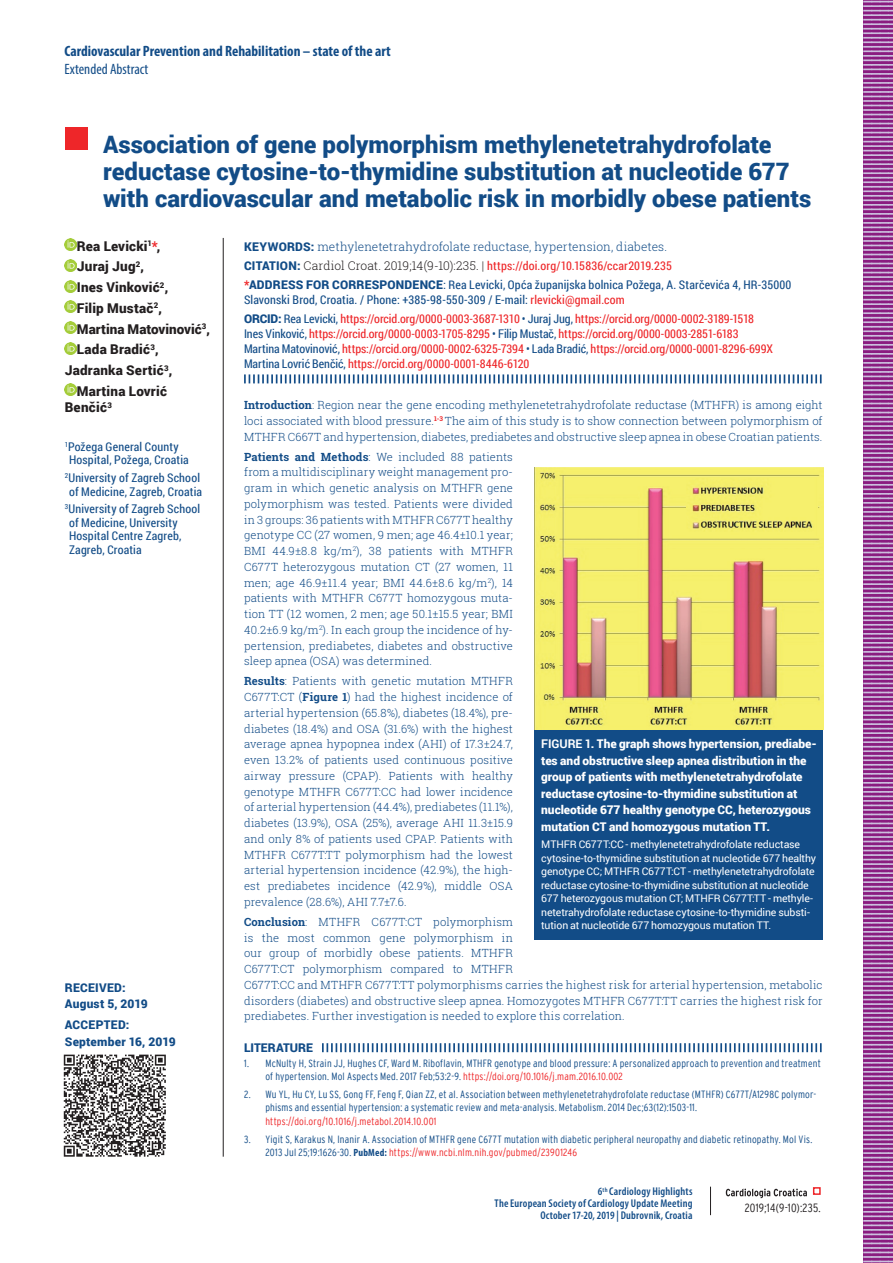
<style>
.page{position:relative;width:893px;height:1263px;background:#fff}
.page>*{position:absolute;margin:0;border:0;box-sizing:border-box;transform-origin:0 0}
.t1{font:900 24px/27px "Roboto";color:#124c87}
.t2{font:700 condensed 15px "Myriad Pro";color:#124c87}
.t3{font:condensed 15px "Myriad Pro";color:#124c87}
.t4{font:900 13.5px "Roboto";letter-spacing:.01em;color:#231f20}
.t5{font:12px/15px "Roboto Condensed";letter-spacing:-.005em;color:#ee2629}
.t6{font:12px/13.5px "Roboto Condensed";letter-spacing:.015em;color:#124c87}
.t7{font:900 12px/16.5px "Roboto";letter-spacing:-.005em;color:#fff}
.t8{font:12px "Roboto Condensed";letter-spacing:.015em;color:#ee2629}
.t9{font:900 12px/16.5px "Roboto";letter-spacing:.015em;color:#124c87}
.t10{font:300 12px "Roboto Slab";color:#124c87}
.t11{font:300 condensed 12px "Interstate";letter-spacing:.02em;color:#231f20}
.t12{font:300 11.25px/15.8px "Roboto Slab";letter-spacing:.01em;color:#124c87;text-align:justify}
.t13{font:600 condensed 11.25px/12px "Myriad Pro";letter-spacing:.015em;color:#124c87;text-align:right}
.t14{font:300 condensed 10.5px/13.5px "Interstate";letter-spacing:.02em;color:#124c87}
.t15{font:10.5px/13.5px "Roboto";letter-spacing:-.01em;color:#fff}
.t16{font:300 condensed 10.5px "Interstate";letter-spacing:.02em;color:#ee2629}
.s1{color:#ee2629}
.s2{font-family:"Roboto";font-weight:900}
.s3{font-family:"Roboto";font-weight:900;color:#124c87}
.s4{font-family:"Roboto Slab";font-weight:300;color:#231f20}
.s5{font-family:"Roboto"}
.s6{color:#124c87}
.s7{font-weight:700}
.s8{font-family:"Myriad Pro";font-weight:700}
</style>
<div class="page">
<svg style="left:726px;top:1188px;width:81px;height:10px"></svg>
<div style="left:813px;top:1187px;width:8px;height:8px;border:2px solid #ee2629"></div>
<svg style="left:710px;top:1187px;width:1px;height:28px"></svg>
<svg style="left:863px;top:0;width:30px;height:1263px;background:#a157a1"></svg>
<div style="left:65px;top:128px;width:23px;height:22px;background:#ee2629"></div>
<svg style="left:65px;top:238px;width:12px;height:13px"></svg>
<svg style="left:65px;top:259px;width:12px;height:12px"></svg>
<svg style="left:65px;top:280px;width:12px;height:12px"></svg>
<svg style="left:65px;top:301px;width:12px;height:12px"></svg>
<svg style="left:65px;top:321px;width:12px;height:13px"></svg>
<svg style="left:65px;top:342px;width:12px;height:12px"></svg>
<svg style="left:65px;top:384px;width:12px;height:12px"></svg>
<hr style="left:223px;top:238px;width:1px;height:919px;background:#231f20">
<svg style="left:244px;top:374px;width:578px;height:9px"></svg>
<svg style="left:322px;top:1043px;width:500px;height:9px"></svg>
<div style="left:534px;top:728px;width:289px;height:211px;background:#124c87"></div>
<img style="left:534px;top:468px;width:289px;height:261px">
<img style="left:686px;top:479px;width:131px;height:57px">
<svg style="left:64px;top:1054px;width:102px;height:103px"></svg>
<h2 class="t2" style="left:65px;top:42px;width:328px">Cardiovascular Prevention and Rehabilitation – state of the art</h2>
<h2 class="t3" style="left:65px;top:60px;width:85px">Extended Abstract</h2>
<h1 class="t1" style="left:103px;top:130px;width:710px">Association of gene polymorphism methylenetetrahydrofolate reductase cytosine-to-thymidine substitution at nucleotide 677 with cardiovascular and metabolic risk in morbidly obese patients</h1>
<p class="t4" style="left:77px;top:236px;width:85px">Rea Levicki<sup>1</sup><span class="s1">*</span>,</p>
<p class="t4" style="left:77px;top:257px;width:69px">Juraj Jug<sup>2</sup>,</p>
<p class="t4" style="left:77px;top:278px;width:93px">Ines Vinković<sup>2</sup>,</p>
<p class="t4" style="left:77px;top:298px;width:87px">Filip Mustač<sup>2</sup>,</p>
<p class="t4" style="left:77px;top:319px;width:135px">Martina Matovinović<sup>3</sup>,</p>
<p class="t4" style="left:77px;top:340px;width:83px">Lada Bradić<sup>3</sup>,</p>
<p class="t4" style="left:65px;top:361px;width:109px">Jadranka Sertić<sup>3</sup>,</p>
<p class="t4" style="left:77px;top:381px;width:92px">Martina Lovrić</p>
<p class="t4" style="left:65px;top:398px;width:49px">Benčić<sup>3</sup></p>
<p class="t6" style="left:69px;top:439px;width:121px;text-indent:-4px"><sup>1</sup>Požega General County<br>Hospital, Požega, Croatia</p>
<p class="t6" style="left:65px;top:471px;width:139px;text-align:center"><sup>2</sup>University of Zagreb School of Medicine, Zagreb, Croatia</p>
<p class="t6" style="left:69px;top:502px;width:132px;text-indent:-4px"><sup>3</sup>University of Zagreb School of Medicine, University<br>Hospital Centre Zagreb,<br>Zagreb, Croatia</p>
<p class="t9" style="left:65px;top:979px;width:84px">Received:<br>August 5, 2019</p>
<p class="t9" style="left:65px;top:1016px;width:112px">Accepted:<br>September 16, 2019</p>
<p class="t10" style="left:244px;top:238px;width:425px"><span class="s2">KEYWORDS:</span> methylenetetrahydrofolate reductase, hypertension, diabetes.</p>
<p class="t8" style="left:244px;top:257px;width:429px"><span class="s3">CITATION:</span> <span class="s4">Cardiol Croat. 2019;14(9-10):235. |</span> https://doi.org/10.15836/ccar2019.235</p>
<p class="t9" style="left:244px;top:276px;width:106px"><span class="s1">*</span>Address for corr</p>
<p class="t6" style="left:244px;top:277px;width:549px;line-height:15px;text-indent:121px"><span class="s2">espon dence</span><span class="s5">:</span> Rea Levicki, Opća županijska bolnica Požega, A. Starčevića 4, HR-35000<br>Slavonski Brod, Croatia. / Phone: +385-98-550-309 / E-mail: <span class="s1">rlevicki@gmail.com</span></p>
<p class="t5" style="left:244px;top:311px;width:530px"><span class="s3">ORCID:</span> <span class="s6">Rea Levicki,</span> https://orcid.org/0000-0003-3687-1310 <span class="s6">• Juraj Jug,</span> https://orcid.org/0000-0002-3189-1518<br><span class="s6">Ines Vinković,</span> https://orcid.org/0000-0003-1705-8295 <span class="s6">• Filip Mustač,</span> https://orcid.org/0000-0003-2851-6183<br><span class="s6">Martina Matovinović,</span> https://orcid.org/0000-0002-6325-7394 <span class="s6">• Lada Bradić,</span> https://orcid.org/0000-0001-8296-699X <span class="s6">Martina Lovrić Benčić,</span> https://orcid.org/0000-0001-8446-6120</p>
<p class="t12" style="left:244px;top:397px;width:580px"><span class="s7">Introduction</span>: Region near the gene encoding methylenetetrahydrofolate reductase (MTHFR) is among eight loci associated with blood pressure.<sup>1-3</sup> The aim of this study is to show connection between polymorphism of MTHFR C667T and hypertension, diabetes, prediabetes and obstructive sleep apnea in obese Croatian patients.</p>
<p class="t12" style="left:244px;top:448px;width:270px"><span class="s7">Patients and Methods</span>: We included 88 patients from a multidisciplinary weight management pro&shy;gram in which genetic analysis on MTHFR gene polymorphism was tested. Patients were divided in 3 groups: 36 patients with MTHFR C677T healthy genotype CC (27 women, 9 men; age 46.4±10.1 year; BMI 44.9±8.8 kg/m<sup>2</sup>), 38 patients with MTHFR C677T heterozygous mutation CT (27 women, 11 men; age 46.9±11.4 year; BMI 44.6±8.6 kg/m<sup>2</sup>), 14 patients with MTHFR C677T homozygous muta&shy;tion TT (12 women, 2 men; age 50.1±15.5 year; BMI 40.2±6.9 kg/m<sup>2</sup>). In each group the incidence of hy&shy;pertension, prediabetes, diabetes and obstructive sleep apnea (OSA) was determined.</p>
<p class="t12" style="left:244px;top:673px;width:270px"><span class="s7">Results</span>: Patients with genetic mutation MTHFR C677T:CT (<span class="s7">Figure 1</span>) had the highest incidence of arterial hypertension (65.8%), diabetes (18.4%), pre&shy;diabetes (18.4%) and OSA (31.6%) with the highest average apnea hypopnea index (AHI) of 17.3±24.7, even 13.2% of patients used continuous positive airway pressure (CPAP). Patients with healthy genotype MTHFR C677T:CC had lower incidence of arterial hypertension (44.4%), prediabetes (11.1%), diabetes (13.9%), OSA (25%), average AHI 11.3±15.9 and only 8% of patients used CPAP. Patients with MTHFR C677T:TT polymorphism had the lowest arterial hypertension incidence (42.9%), the high&shy;est prediabetes incidence (42.9%), middle OSA prevalence (28.6%), AHI 7.7±7.6.</p>
<p class="t12" style="left:244px;top:914px;width:580px;text-align:left"><span class="s7">Conclusion</span>: MTHFR C677T:CT polymorphism<br>is the most common gene polymorphism in<br>our group of morbidly obese patients. MTHFR<br>C677T:CT polymorphism compared to MTHFR<br>C677T:CC and MTHFR C677T:TT polymorphisms carries the highest risk for arterial hypertension, metabolic disorders (diabetes) and obstructive sleep apnea. Homozygotes MTHFR C677T:TT carries the highest risk for prediabetes. Further investigation is needed to explore this correlation.</p>
<p class="t9" style="left:244px;top:1039px;width:69px">LITERATURE</p>
<p class="t14" style="left:265px;top:1056px;width:557px;text-indent:-21px">1. McNulty H, Strain JJ, Hughes CF, Ward M. Riboflavin, MTHFR genotype and blood pressure: A personalized approach to prevention and treatment of hypertension. Mol Aspects Med. 2017 Feb;53:2-9. <span class="s1">https://doi.org/10.1016/j.mam.2016.10.002</span></p>
<p class="t14" style="left:265px;top:1087px;width:552px;text-indent:-21px">2. Wu YL, Hu CY, Lu SS, Gong FF, Feng F, Qian ZZ, et al. Association between methylenetetrahydrofolate reductase (MTHFR) C677T/A1298C polymor&shy;phisms and essential hypertension: a systematic review and meta-analysis. Metabolism. 2014 Dec;63(12):1503-11.</p>
<p class="t16" style="left:265px;top:1115px;width:173px">https://doi.org/10.1016/j.metabol.2014.10.001</p>
<p class="t14" style="left:265px;top:1132px;width:548px;text-indent:-21px">3. Yigit S, Karakus N, Inanir A. Association of MTHFR gene C677T mutation with diabetic peripheral neuropathy and diabetic retinopathy. Mol Vis.<br>2013 Jul 25;19:1626-30. <span class="s8">PubMed:</span> <span class="s1">https://www.ncbi.nlm.nih.gov/pubmed/23901246</span></p>
<p class="t7" style="left:541px;top:735px;width:277px"><span class="s7">FIGURE 1</span>. The graph shows hypertension, prediabe&shy;tes and obstructive sleep apnea distribution in the group of patients with methylenetetrahydrofolate reductase cytosine-to-thymidine substitution at nucleotide 677 healthy genotype CC, heterozygous mutation CT and homozygous mutation TT.</p>
<p class="t15" style="left:541px;top:837px;width:276px">MTHFR C677T:CC - methylenetetrahydrofolate reductase cytosine-to-thymidine substitution at nucleotide 677 healthy genotype CC; MTHFR C677T:CT - methylenetetrahydrofolate reductase cytosine-to-thymidine substitution at nucleotide 677 heterozygous mutation CT; MTHFR C677T:TT - methyle&shy;netetrahydrofolate reductase cytosine-to-thymidine substi&shy;tution at nucleotide 677 homozygous mutation TT.</p>
<p class="t13" style="left:495px;top:1186px;width:199px">6<sup>th</sup> Cardiology Highlights<br>The European Society of Cardiology Update Meeting<br>October 17-20, 2019 | Dubrovnik, Croatia</p>
<p class="t11" style="left:745px;top:1201px;width:77px">2019;14(9-10):235.</p>
</div>
